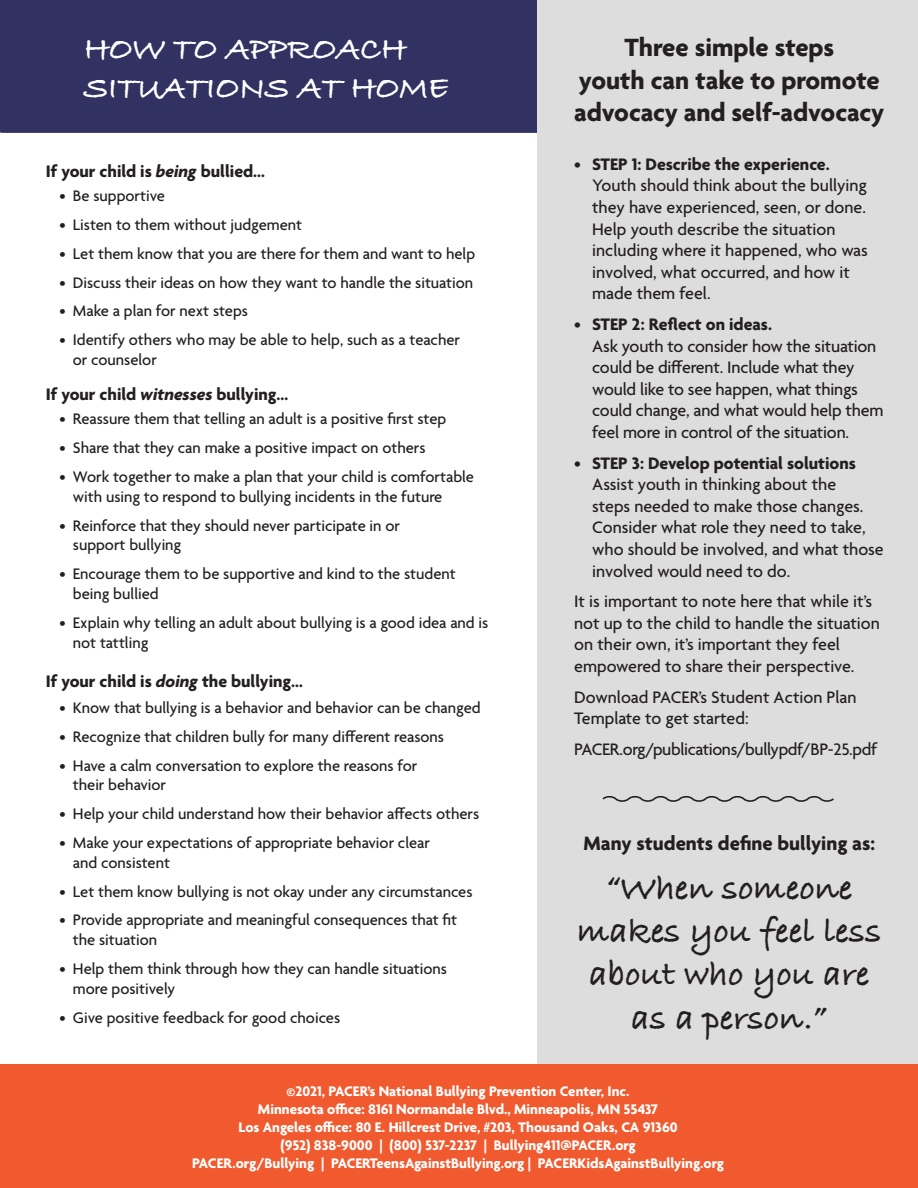
<style>
.page{position:relative;width:918px;height:1188px;background:#fff}
.page>*{position:absolute;margin:0;border:0;box-sizing:border-box;transform-origin:0 0}
.t1{font:700 36px/43.2px "Bradley Hand ITCTT";color:#231f20;text-align:center}
.t2{font:700 33px/39.6px "Bradley Hand ITCTT";color:#fff}
.t3{font:700 27px/32.4px "Agenda";color:#231f20;text-align:center}
.t4{font:700 21px "Agenda";color:#231f20}
.t5{font:500 18px/21.6px "Agenda";color:#231f20}
.t6{font:700 18px "Agenda";color:#231f20}
.t7{font:500 18px "Agenda";letter-spacing:-.02em;color:#231f20}
.t8{font:500 16.5px/19.8px "Agenda";color:#231f20}
.t9{font:700 15px "Agenda";color:#fff}
.s1{font-weight:500}
.s2{font-style:italic}
</style>
<div class="page">
<div style="left:0;top:0;width:538px;height:133px;background:#323262"></div>
<div style="left:538px;top:0;width:380px;height:1096px;background:#dedddd"></div>
<div style="left:0;top:1064px;width:918px;height:124px;background:#f15a2e"></div>
<svg style="left:602px;top:796px;width:232px;height:6px"></svg>
<p class="t2" style="left:84px;top:27px;width:366px">HOW TO APPROACH<br>SITUATIONS AT HOME</p>
<p class="t3" style="left:574px;top:33px;width:312px">Three simple steps<br>youth can take to promote advocacy and self-advocacy</p>
<p class="t6" style="left:574px;top:154px;width:257px"><span class="s1">•</span> STEP 1: Describe the experience.</p>
<p class="t5" style="left:592px;top:176px;width:277px">Youth should think about the bullying they have experienced, seen, or done.<br>Help youth describe the situation including where it happened, who was involved, what occurred, and how it made them feel.</p>
<p class="t6" style="left:574px;top:315px;width:199px"><span class="s1">•</span> STEP 2: Reflect on ideas.</p>
<p class="t5" style="left:592px;top:336px;width:293px">Ask youth to consider how the situation could be different. Include what they would like to see happen, what things could change, and what would help them feel more in control of the situation.</p>
<p class="t6" style="left:574px;top:453px;width:283px"><span class="s1">•</span> STEP 3: Develop potential solutions</p>
<p class="t5" style="left:592px;top:475px;width:293px">Assist youth in thinking about the<br>steps needed to make those changes.<br>Consider what role they need to take, who should be involved, and what those involved would need to do.</p>
<p class="t5" style="left:574px;top:592px;width:307px">It is important to note here that while it’s not up to the child to handle the situation on their own, it’s important they feel empowered to share their perspective.</p>
<p class="t5" style="left:574px;top:687px;width:284px">Download PACER’s Student Action Plan<br>Template to get started:</p>
<p class="t7" style="left:574px;top:739px;width:304px">PACER.org/publications/bullypdf/BP-25.pdf</p>
<p class="t6" style="left:46px;top:162px;width:221px">If your child is <span class="s2">being</span> bullied…</p>
<p class="t8" style="left:59px;top:187px;width:107px">• Be supportive</p>
<p class="t8" style="left:59px;top:216px;width:244px">• Listen to them without judgement</p>
<p class="t8" style="left:59px;top:245px;width:417px">• Let them know that you are there for them and want to help</p>
<p class="t8" style="left:59px;top:274px;width:415px">• Discuss their ideas on how they want to handle the situation</p>
<p class="t8" style="left:59px;top:302px;width:190px">• Make a plan for next steps</p>
<p class="t8" style="left:73px;top:331px;width:389px;text-indent:-14px">• Identify others who may be able to help, such as a teacher or counselor</p>
<p class="t6" style="left:46px;top:385px;width:244px">If your child <span class="s2">witnesses</span> bullying…</p>
<p class="t8" style="left:59px;top:410px;width:388px">• Reassure them that telling an adult is a positive first step</p>
<p class="t8" style="left:59px;top:439px;width:368px">• Share that they can make a positive impact on others</p>
<p class="t8" style="left:73px;top:468px;width:403px;text-indent:-14px">• Work together to make a plan that your child is comfortable with using to respond to bullying incidents in the future</p>
<p class="t8" style="left:73px;top:517px;width:329px;text-indent:-14px">• Reinforce that they should never participate in or support bullying</p>
<p class="t8" style="left:73px;top:565px;width:384px;text-indent:-14px">• Encourage them to be supportive and kind to the student being bullied</p>
<p class="t8" style="left:73px;top:614px;width:417px;text-indent:-14px">• Explain why telling an adult about bullying is a good idea and is not tattling</p>
<p class="t6" style="left:46px;top:672px;width:259px">If your child is <span class="s2">doing</span> the bullying…</p>
<p class="t8" style="left:59px;top:699px;width:423px">• Know that bullying is a behavior and behavior can be changed</p>
<p class="t8" style="left:59px;top:728px;width:386px">• Recognize that children bully for many different reasons</p>
<p class="t8" style="left:73px;top:757px;width:346px;text-indent:-14px">• Have a calm conversation to explore the reasons for their behavior</p>
<p class="t8" style="left:59px;top:805px;width:421px">• Help your child understand how their behavior affects others</p>
<p class="t8" style="left:73px;top:834px;width:359px;text-indent:-14px">• Make your expectations of appropriate behavior clear and consistent</p>
<p class="t8" style="left:59px;top:883px;width:415px">• Let them know bullying is not okay under any circumstances</p>
<p class="t8" style="left:73px;top:911px;width:386px;text-indent:-14px">• Provide appropriate and meaningful consequences that fit the situation</p>
<p class="t8" style="left:73px;top:960px;width:376px;text-indent:-14px">• Help them think through how they can handle situations more positively</p>
<p class="t8" style="left:59px;top:1009px;width:282px">• Give positive feedback for good choices</p>
<p class="t4" style="left:583px;top:832px;width:293px">Many students define bullying as:</p>
<p class="t1" style="left:577px;top:865px;width:306px">“When someone makes you feel less about who you are as a person.”</p>
<p class="t9" style="left:287px;top:1083px;width:345px">©2021, PACER’s National Bullying Prevention Center, Inc.</p>
<p class="t9" style="left:258px;top:1101px;width:402px">Minnesota office: 8161 Normandale Blvd., Minneapolis, MN 55437</p>
<p class="t9" style="left:239px;top:1119px;width:441px">Los Angeles office: 80 E. Hillcrest Drive, #203, Thousand Oaks, CA 91360</p>
<p class="t9" style="left:280px;top:1137px;width:357px">(952) 838-9000 | (800) 537-2237 | Bullying411@PACER.org</p>
<p class="t9" style="left:192px;top:1155px;width:533px">PACER.org/Bullying | PACERTeensAgainstBullying.org | PACERKidsAgainstBullying.org</p>
</div>
